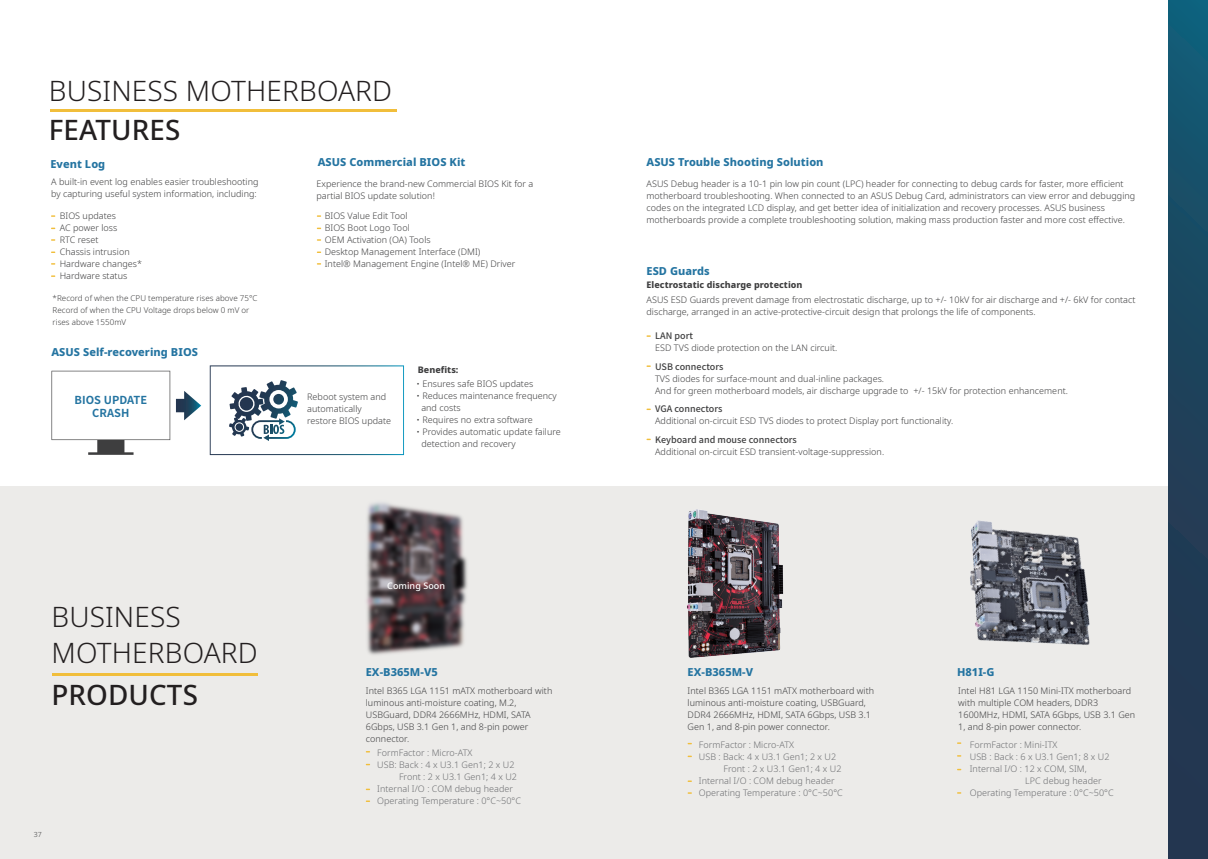
<style>
.page{position:relative;width:1208px;height:859px;background:#fff}
.page>*{position:absolute;margin:0;border:0;box-sizing:border-box;transform-origin:0 0}
.t1{font:300 28px/36px "Noto Sans";letter-spacing:.005em;color:#231f20}
.t2{font:500 28px "Noto Sans";letter-spacing:.005em;color:#231f20}
.t3{font:800 11px "Noto Sans";letter-spacing:.005em;color:#2474a1}
.t4{font:700 11px/13.2px "Noto Sans CJ Ktc";letter-spacing:.005em;color:#2474a1;text-align:center}
.t5{font:300 9px/12px "Noto Sans";letter-spacing:.005em;color:#3e3e3f}
.t6{font:300 9px "Noto Sans";letter-spacing:.005em;color:#6c6d70}
.t7{font:500 9px "Noto Sans CJ Ktc";letter-spacing:.005em;color:#3e3e3f}
.t8{font:800 9px "Noto Sans";letter-spacing:.005em;color:#3e3e3f}
.t9{font:500 9px "Noto Sans";letter-spacing:.005em;color:#fff}
.t10{font:300 8px/12px "Noto Sans";letter-spacing:.005em;color:#3e3e3f}
.t11{font:300 7px "Noto Sans";color:#3e3e3f}
</style>
<div class="page">
<div style="left:0;top:487px;width:1208px;height:372px;background:#ecebe9"></div>
<hr style="left:52px;top:674px;width:206px;height:2px;background:#f1be3b">
<hr style="left:51px;top:109px;width:345px;height:3px;background:#f1be3b">
<div style="left:1168px;top:0;width:40px;height:859px;background:linear-gradient(to bottom,#135973,#272e48)"></div>
<img style="left:666px;top:486px;width:138px;height:172px">
<img style="left:347px;top:486px;width:139px;height:169px">
<img style="left:881px;top:438px;width:293px;height:310px">
<svg style="left:51px;top:371px;width:119px;height:84px"></svg>
<svg style="left:176px;top:391px;width:25px;height:29px"></svg>
<svg style="left:210px;top:365px;width:194px;height:90px"></svg>
<h1 class="t1" style="left:49px;top:74px;width:345px">BUSINESS MOTHERBOARD</h1>
<h1 class="t2" style="left:49px;top:110px;width:133px">FEATURES</h1>
<p class="t3" style="left:50px;top:156px;width:56px">Event Log</p>
<p class="t3" style="left:318px;top:154px;width:149px">ASUS Commercial BIOS Kit</p>
<p class="t5" style="left:51px;top:176px;width:209px">A built-in event log enables easier troubleshooting by capturing useful system information, including:</p>
<p class="t5" style="left:60px;top:210px;width:84px">BIOS updates<br>AC power loss<br>RTC reset<br>Chassis intrusion<br>Hardware changes*<br>Hardware status</p>
<p class="t10" style="left:53px;top:293px;width:206px">*Record of when the CPU temperature rises above 75°C<br>Record of when the CPU Voltage drops below 0 mV or rises above 1550mV</p>
<p class="t3" style="left:51px;top:344px;width:148px">ASUS Self-recovering BIOS</p>
<p class="t5" style="left:316px;top:178px;width:218px">Experience the brand-new Commercial BIOS Kit for a partial BIOS update solution!</p>
<p class="t5" style="left:325px;top:210px;width:192px">BIOS Value Edit Tool<br>BIOS Boot Logo Tool<br>OEM Activation (OA) Tools<br>Desktop Management Interface (DMI)<br>Intel® Management Engine (Intel® ME) Driver</p>
<p class="t8" style="left:418px;top:363px;width:42px">Benefits:</p>
<p class="t4" style="left:75px;top:394px;width:74px">BIOS UPDATE<br>CRASH</p>
<p class="t5" style="left:307px;top:391px;width:86px">Reboot system and automatically restore BIOS update</p>
<p class="t5" style="left:416px;top:378px;width:118px">• Ensures safe BIOS updates</p>
<p class="t5" style="left:421px;top:390px;width:137px;text-indent:-5px">• Reduces maintenance frequency and costs</p>
<p class="t5" style="left:416px;top:414px;width:118px">• Requires no extra software</p>
<p class="t5" style="left:421px;top:426px;width:141px;text-indent:-5px">• Provides automatic update failure detection and recovery</p>
<h1 class="t1" style="left:51px;top:600px;width:208px">BUSINESS<br>MOTHERBOARD</h1>
<h1 class="t2" style="left:51px;top:675px;width:148px">PRODUCTS</h1>
<p class="t11" style="left:34px;top:830px;width:10px">37</p>
<p class="t9" style="left:387px;top:579px;width:59px">Coming Soon</p>
<p class="t3" style="left:366px;top:664px;width:74px">EX-B365M-V5</p>
<p class="t5" style="left:366px;top:685px;width:188px">Intel B365 LGA 1151 mATX motherboard with luminous anti-moisture coating, M.2,<br>USBGuard, DDR4 2666MHz, HDMI, SATA<br>6Gbps, USB 3.1 Gen 1, and 8-pin power connector.</p>
<p class="t6" style="left:377px;top:747px;width:97px">FormFactor : Micro-ATX</p>
<p class="t6" style="left:377px;top:759px;width:139px">USB: Back : 4 x U3.1 Gen1; 2 x U2</p>
<p class="t6" style="left:399px;top:771px;width:119px">Front : 2 x U3.1 Gen1; 4 x U2</p>
<p class="t6" style="left:377px;top:783px;width:137px">Internal I/O : COM debug header</p>
<p class="t6" style="left:377px;top:795px;width:145px">Operating Temperature : 0°C~50°C</p>
<p class="t3" style="left:646px;top:154px;width:179px">ASUS Trouble Shooting Solution</p>
<p class="t5" style="left:646px;top:177px;width:490px">ASUS Debug header is a 10-1 pin low pin count (LPC) header for connecting to debug cards for faster, more efficient motherboard troubleshooting. When connected to an ASUS Debug Card, administrators can view error and debugging codes on the integrated LCD display, and get better idea of initialization and recovery processes. ASUS business motherboards provide a complete troubleshooting solution, making mass production faster and more cost effective.</p>
<p class="t3" style="left:646px;top:263px;width:65px">ESD Guards</p>
<p class="t8" style="left:646px;top:278px;width:157px">Electrostatic discharge protection</p>
<p class="t5" style="left:646px;top:294px;width:490px">ASUS ESD Guards prevent damage from electrostatic discharge, up to +/- 10kV for air discharge and +/- 6kV for contact discharge, arranged in an active-protective-circuit design that prolongs the life of components.</p>
<p class="t7" style="left:655px;top:331px;width:39px">LAN port</p>
<p class="t5" style="left:655px;top:342px;width:184px">ESD TVS diode protection on the LAN circuit.</p>
<p class="t7" style="left:655px;top:361px;width:70px">USB connectors</p>
<p class="t5" style="left:655px;top:373px;width:414px">TVS diodes for surface-mount and dual-inline packages.<br>And for green motherboard models, air discharge upgrade to +/- 15kV for protection enhancement.</p>
<p class="t7" style="left:655px;top:404px;width:69px">VGA connectors</p>
<p class="t5" style="left:655px;top:415px;width:300px">Additional on-circuit ESD TVS diodes to protect Display port functionality.</p>
<p class="t7" style="left:655px;top:434px;width:143px">Keyboard and mouse connectors</p>
<p class="t5" style="left:655px;top:446px;width:231px">Additional on-circuit ESD transient-voltage-suppression.</p>
<p class="t3" style="left:687px;top:664px;width:67px">EX-B365M-V</p>
<p class="t5" style="left:687px;top:685px;width:188px">Intel B365 LGA 1151 mATX motherboard with luminous anti-moisture coating, USBGuard, DDR4 2666MHz, HDMI, SATA 6Gbps, USB 3.1<br>Gen 1, and 8-pin power connector.</p>
<p class="t6" style="left:699px;top:738px;width:97px">FormFactor : Micro-ATX</p>
<p class="t6" style="left:699px;top:750px;width:139px">USB : Back: 4 x U3.1 Gen1; 2 x U2</p>
<p class="t6" style="left:723px;top:762px;width:119px">Front : 2 x U3.1 Gen1; 4 x U2</p>
<p class="t6" style="left:699px;top:774px;width:137px">Internal I/O : COM debug header</p>
<p class="t6" style="left:699px;top:786px;width:145px">Operating Temperature : 0°C~50°C</p>
<p class="t3" style="left:957px;top:664px;width:39px">H81I-G</p>
<p class="t5" style="left:958px;top:685px;width:178px">Intel H81 LGA 1150 Mini-ITX motherboard with multiple COM headers, DDR3<br>1600MHz, HDMI, SATA 6Gbps, USB 3.1 Gen 1, and 8-pin power connector.</p>
<p class="t6" style="left:969px;top:738px;width:89px">FormFactor : Mini-ITX</p>
<p class="t6" style="left:969px;top:750px;width:141px">USB : Back : 6 x U3.1 Gen1; 8 x U2</p>
<p class="t6" style="left:969px;top:762px;width:118px">Internal I/O : 12 x COM, SIM,</p>
<p class="t6" style="left:1025px;top:774px;width:78px">LPC debug header</p>
<p class="t6" style="left:969px;top:786px;width:145px">Operating Temperature : 0°C~50°C</p>
</div>
